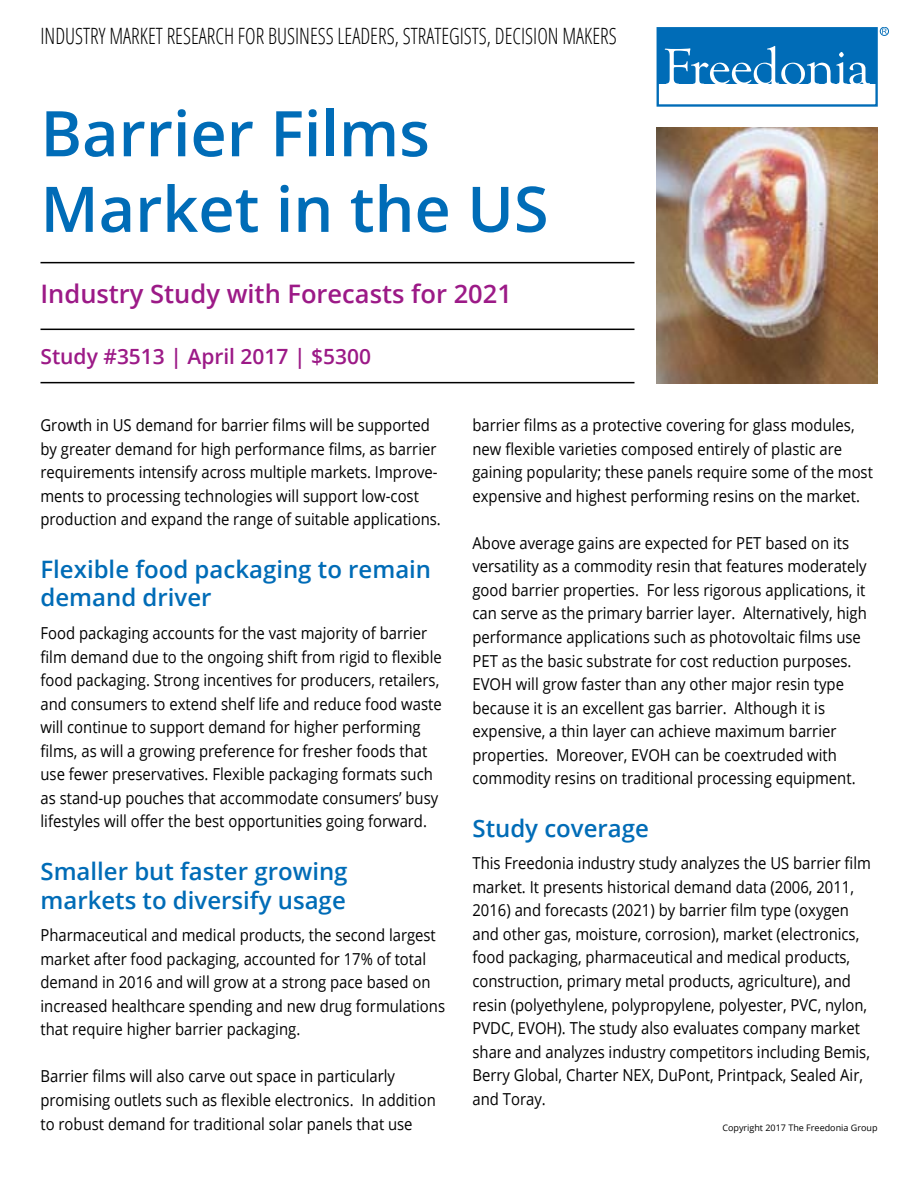
<style>
.page{position:relative;width:918px;height:1188px;background:#fff}
.page>*{position:absolute;margin:0;border:0;box-sizing:border-box;transform-origin:0 0}
.t1{font:600 63px/75.6px "Open Sans";color:#006cb7}
.t2{font:600 25.5px "Open Sans";color:#9c1a87}
.t3{font:600 24px/28.8px "Open Sans";color:#006cb7}
.t4{font:300 condensed 22.5px "Open Sans";color:#000;scale:.9 1}
.t5{font:600 21px "Open Sans";color:#9c1a87}
.t6{font:16.5px/23.5px "Open Sans";color:#000;scale:.9 1}
.t7{font:9px "Open Sans";color:#000}
</style>
<div class="page">
<hr style="left:40px;top:262px;width:594px;height:1px;background:#000">
<hr style="left:40px;top:329px;width:594px;height:1px;background:#000">
<hr style="left:40px;top:382px;width:594px;height:1px;background:#000">
<div style="left:657px;top:27px;width:221px;height:80px;border:2px solid #006cb7"></div>
<div style="left:658px;top:28px;width:218px;height:56px;background:#006cb7"></div>
<svg style="left:665px;top:46px;width:205px;height:38px"></svg>
<div style="left:880px;top:27px;width:9px;height:9px;border:1px solid #006cb7;border-radius:50%"></div>
<svg style="left:882px;top:29px;width:5px;height:5px"></svg>
<img style="left:656px;top:127px;width:222px;height:256px">
<h3 class="t4" style="left:40px;top:21px;width:642px">INDUSTRY MARKET RESEARCH FOR BUSINESS LEADERS, STRATEGISTS, DECISION MAKERS</h3>
<h1 class="t1" style="left:40px;top:94px;width:510px">Barrier Films<br>Market in the US</h1>
<h2 class="t2" style="left:40px;top:276px;width:473px">Industry Study with Forecasts for 2021</h2>
<p class="t5" style="left:40px;top:342px;width:332px">Study #3513 | April 2017 | $5300</p>
<p class="t6" style="left:40px;top:413px;width:446px">Growth in US demand for barrier films will be supported by greater demand for high performance films, as barrier requirements intensify across multiple markets. Improve&shy;ments to processing technologies will support low-cost production and expand the range of suitable applications.</p>
<h3 class="t3" style="left:40px;top:554px;width:392px">Flexible food packaging to remain demand driver</h3>
<p class="t6" style="left:40px;top:621px;width:447px">Food packaging accounts for the vast majority of barrier film demand due to the ongoing shift from rigid to flexible food packaging. Strong incentives for producers, retailers, and consumers to extend shelf life and reduce food waste will continue to support demand for higher performing films, as will a growing preference for fresher foods that use fewer preservatives. Flexible packaging formats such as stand-up pouches that accommodate consumers’ busy lifestyles will offer the best opportunities going forward.</p>
<h3 class="t3" style="left:40px;top:856px;width:309px">Smaller but faster growing markets to diversify usage</h3>
<p class="t6" style="left:40px;top:923px;width:451px">Pharmaceutical and medical products, the second largest market after food packaging, accounted for 17% of total demand in 2016 and will grow at a strong pace based on increased healthcare spending and new drug formulations that require higher barrier packaging.</p>
<p class="t6" style="left:40px;top:1064px;width:441px">Barrier films will also carve out space in particularly promising outlets such as flexible electronics. In addition to robust demand for traditional solar panels that use</p>
<p class="t6" style="left:473px;top:413px;width:446px">barrier films as a protective covering for glass modules, new flexible varieties composed entirely of plastic are gaining popularity; these panels require some of the most expensive and highest performing resins on the market.</p>
<p class="t6" style="left:473px;top:531px;width:440px">Above average gains are expected for PET based on its versatility as a commodity resin that features moderately good barrier properties. For less rigorous applications, it can serve as the primary barrier layer. Alternatively, high performance applications such as photovoltaic films use PET as the basic substrate for cost reduction purposes.<br>EVOH will grow faster than any other major resin type because it is an excellent gas barrier. Although it is expensive, a thin layer can achieve maximum barrier properties. Moreover, EVOH can be coextruded with commodity resins on traditional processing equipment.</p>
<h3 class="t3" style="left:472px;top:813px;width:178px">Study coverage</h3>
<p class="t6" style="left:472px;top:851px;width:444px">This Freedonia industry study analyzes the US barrier film market. It presents historical demand data (2006, 2011, 2016) and forecasts (2021) by barrier film type (oxygen and other gas, moisture, corrosion), market (electronics, food packaging, pharmaceutical and medical products, construction, primary metal products, agriculture), and resin (polyethylene, polypropylene, polyester, PVC, nylon, PVDC, EVOH). The study also evaluates company market share and analyzes industry competitors including Bemis, Berry Global, Charter NEX, DuPont, Printpack, Sealed Air, and Toray.</p>
<p class="t7" style="left:722px;top:1121px;width:157px">Copyright 2017 The Freedonia Group</p>
</div>
